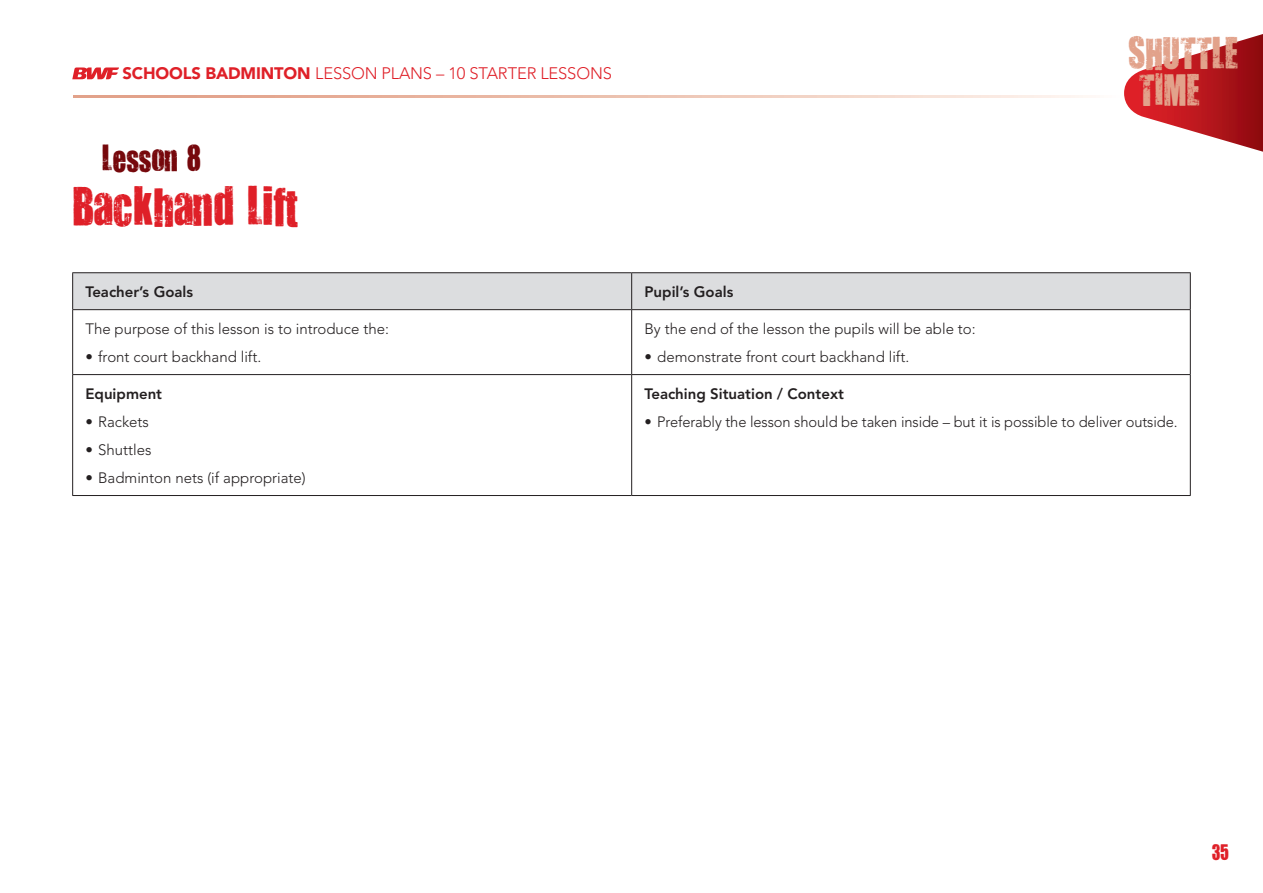
<style>
.page{position:relative;width:1263px;height:893px;background:#fff}
.page>*{position:absolute;margin:0;border:0;box-sizing:border-box;transform-origin:0 0}
.t1{font:45px "You Are Loved";color:#df2028}
.t2{font:36.75px/37.7px "You Are Loved";color:#e2a28b}
.t3{font:30px "You Are Loved";color:#76080c}
.t4{font:18px "You Are Loved";color:#df2028}
.t5{font:300 16.5px "Avenir";letter-spacing:-.01em;color:#df2028}
.t6{font:300 15px "Avenir";color:#231f20}
.t7{font:800 15px "Avenir";color:#231f20}
.s1{font-weight:900}
</style>
<div class="page">
<svg style="left:73px;top:96px;width:1015px;height:2px;background:#ecc2b1"></svg>
<svg style="left:72px;top:67px;width:47px;height:12px"></svg>
<svg style="left:1124px;top:69px;width:139px;height:83px"></svg>
<div style="left:73px;top:273px;width:1117px;height:36px;background:#dcdddf"></div>
<hr style="left:1190px;top:273px;width:1px;height:36px;background:#231f20">
<hr style="left:72px;top:309px;width:560px;height:1px;background:#231f20">
<hr style="left:1190px;top:310px;width:1px;height:64px;background:#231f20">
<hr style="left:72px;top:374px;width:560px;height:1px;background:#231f20">
<hr style="left:72px;top:495px;width:560px;height:1px;background:#231f20">
<hr style="left:632px;top:272px;width:559px;height:1px;background:#231f20">
<hr style="left:631px;top:273px;width:1px;height:36px;background:#231f20">
<hr style="left:632px;top:309px;width:559px;height:1px;background:#231f20">
<hr style="left:631px;top:310px;width:1px;height:64px;background:#231f20">
<hr style="left:632px;top:374px;width:559px;height:1px;background:#231f20">
<hr style="left:631px;top:375px;width:1px;height:120px;background:#231f20">
<hr style="left:1190px;top:375px;width:1px;height:120px;background:#231f20">
<hr style="left:632px;top:495px;width:559px;height:1px;background:#231f20">
<hr style="left:72px;top:272px;width:560px;height:1px;background:#231f20">
<hr style="left:72px;top:273px;width:1px;height:36px;background:#231f20">
<hr style="left:72px;top:310px;width:1px;height:64px;background:#231f20">
<hr style="left:72px;top:375px;width:1px;height:120px;background:#231f20">
<p class="t5" style="left:123px;top:64px;width:491px"><span class="s1">SCHOOLS BADMINTON</span> LESSON PLANS – 10 STARTER LESSONS</p>
<h3 class="t3" style="left:102px;top:138px;width:100px">Lesson 8</h3>
<h1 class="t1" style="left:72px;top:175px;width:227px">Backhand Lift</h1>
<p class="t7" style="left:85px;top:283px;width:109px">Teacher’s Goals</p>
<p class="t7" style="left:644px;top:283px;width:90px">Pupil’s Goals</p>
<p class="t6" style="left:85px;top:320px;width:305px">The purpose of this lesson is to introduce the:</p>
<p class="t6" style="left:85px;top:348px;width:177px">• front court backhand lift.</p>
<p class="t6" style="left:644px;top:320px;width:333px">By the end of the lesson the pupils will be able to:</p>
<p class="t6" style="left:644px;top:348px;width:266px">• demonstrate front court backhand lift.</p>
<h2 class="t2" style="left:1129px;top:33px;width:111px">ShuttlE<br>Time</h2>
<p class="t7" style="left:85px;top:385px;width:78px">Equipment</p>
<p class="t6" style="left:85px;top:413px;width:65px">• Rackets</p>
<p class="t6" style="left:85px;top:441px;width:68px">• Shuttles</p>
<p class="t6" style="left:85px;top:469px;width:222px">• Badminton nets (if appropriate)</p>
<p class="t7" style="left:644px;top:385px;width:201px">Teaching Situation / Context</p>
<p class="t6" style="left:644px;top:413px;width:535px">• Preferably the lesson should be taken inside – but it is possible to deliver outside.</p>
<p class="t4" style="left:1212px;top:840px;width:19px">35</p>
</div>
